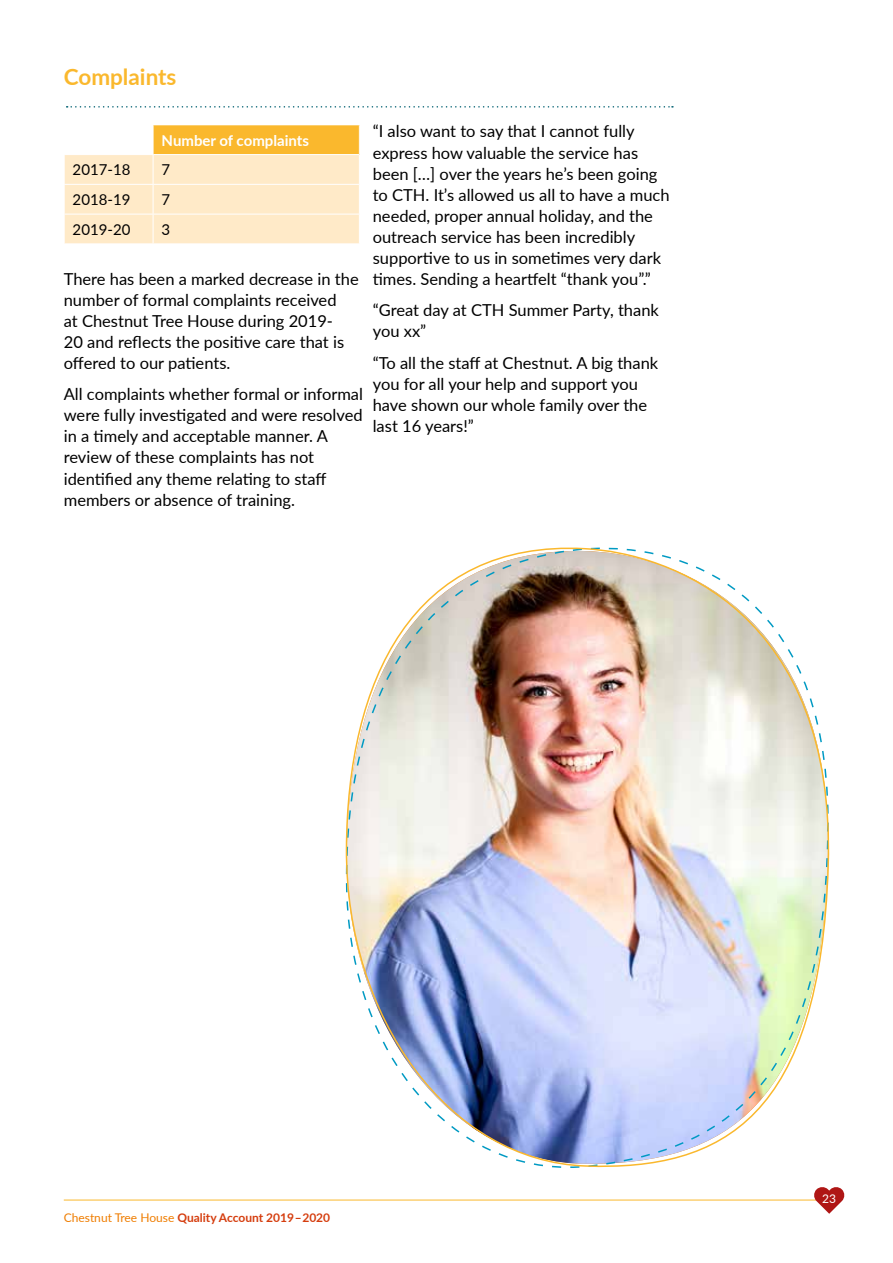
<style>
.page{position:relative;width:893px;height:1263px;background:#fff}
.page>*{position:absolute;margin:0;border:0;box-sizing:border-box;transform-origin:0 0}
.t1{font:700 22.5px "Lato";color:#fab82d}
.t2{font:16.5px/21px "Lato";color:#000}
.t3{font:15px "Lato";color:#000}
.t4{font:700 15px "Lato";color:#fff}
.t5{font:700 12px "Lato";color:#d53d0e}
.t6{font:12px "Lato";color:#fff}
.s1{font-weight:400;color:#ef7d00}
</style>
<div class="page">
<svg style="left:67px;top:106px;width:606px;height:2px"></svg>
<svg style="left:64px;top:125px;width:296px;height:119px;background:#fee4b5"></svg>
<hr style="left:153px;top:154px;width:207px;height:1px;background:#fff">
<img style="left:346px;top:547px;width:484px;height:621px">
<hr style="left:64px;top:1200px;width:765px;height:1px;background:#fab82d">
<svg style="left:813px;top:1187px;width:32px;height:27px"></svg>
<h1 class="t1" style="left:64px;top:60px;width:114px">Complaints</h1>
<p class="t4" style="left:162px;top:129px;width:149px">Number of complaints</p>
<p class="t3" style="left:73px;top:159px;width:59px">2017-18</p>
<p class="t3" style="left:162px;top:159px;width:10px">7</p>
<p class="t3" style="left:73px;top:189px;width:59px">2018-19</p>
<p class="t3" style="left:162px;top:189px;width:10px">7</p>
<p class="t3" style="left:73px;top:219px;width:59px">2019-20</p>
<p class="t3" style="left:162px;top:219px;width:10px">3</p>
<p class="t2" style="left:64px;top:267px;width:296px">There has been a marked decrease in the number of formal complaints received<br>at Chestnut Tree House during 2019-<br>20 and reflects the positive care that is offered to our patients.</p>
<p class="t2" style="left:64px;top:383px;width:301px">All complaints whether formal or informal were fully investigated and were resolved in a timely and acceptable manner. A review of these complaints has not identified any theme relating to staff members or absence of training.</p>
<p class="t2" style="left:373px;top:120px;width:298px">“I also want to say that I cannot fully express how valuable the service has been […] over the years he’s been going to CTH. It’s allowed us all to have a much needed, proper annual holiday, and the outreach service has been incredibly supportive to us in sometimes very dark times. Sending a heartfelt “thank you”.”</p>
<p class="t2" style="left:373px;top:299px;width:288px">“Great day at CTH Summer Party, thank you xx”</p>
<p class="t2" style="left:373px;top:352px;width:287px">“To all the staff at Chestnut. A big thank you for all your help and support you have shown our whole family over the last 16 years!”</p>
<p class="t5" style="left:64px;top:1208px;width:268px"><span class="s1">Chestnut Tree House</span> Quality Account 2019 – 2020</p>
<p class="t6" style="left:822px;top:1190px;width:15px">23</p>
</div>
